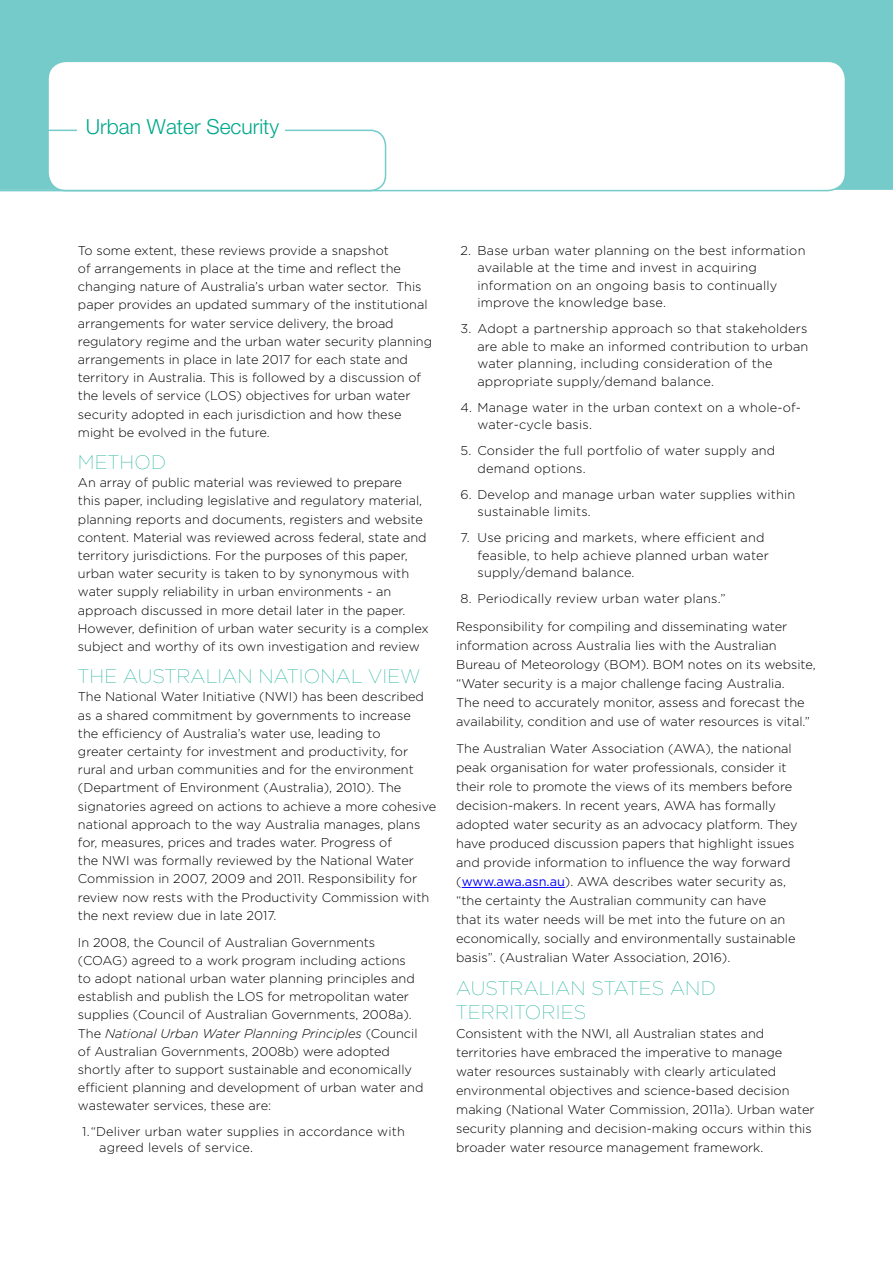
<style>
.page{position:relative;width:893px;height:1263px;background:#fff}
.page>*{position:absolute;margin:0;border:0;box-sizing:border-box;transform-origin:0 0}
.t1{font:300 20.85px "Helvetica Neue";color:#00a88b}
.t2{font:100 19.5px/24.5px "Gotham";letter-spacing:.01em;color:#00a88b}
.t3{font:300 12.75px/18.1px "Gotham";color:#000}
.s1{font-style:italic}
.s2{font-weight:400;color:#00f}
</style>
<div class="page">
<div style="left:0;top:0;width:893px;height:191px;background:#74cbc9"></div>
<div style="left:48px;top:61px;width:797px;height:130px;background:#fff;border-radius:18px"></div>
<div style="left:47px;top:61px;width:799px;height:130px;border:2px solid #74cbc9;border-radius:18px"></div>
<svg style="left:0;top:130px;width:386px;height:61px"></svg>
<div style="left:77px;top:117px;width:208px;height:43px;background:#fff"></div>
<hr style="left:462px;top:887px;width:103px;height:1px;background:#00f">
<h1 class="t1" style="left:86px;top:113px;width:195px">Urban Water Security</h1>
<p class="t3" style="left:78px;top:241px;width:356px">To some extent, these reviews provide a snapshot<br>of arrangements in place at the time and reflect the changing nature of Australia’s urban water sector. This paper provides an updated summary of the institutional arrangements for water service delivery, the broad regulatory regime and the urban water security planning arrangements in place in late 2017 for each state and territory in Australia. This is followed by a discussion of the levels of service (LOS) objectives for urban water security adopted in each jurisdiction and how these might be evolved in the future.</p>
<h2 class="t2" style="left:78px;top:449px;width:90px">M ETHOD</h2>
<p class="t3" style="left:78px;top:473px;width:352px">An array of public material was reviewed to prepare<br>this paper, including legislative and regulatory material, planning reports and documents, registers and website content. Material was reviewed across federal, state and territory jurisdictions. For the purposes of this paper, urban water security is taken to by synonymous with water supply reliability in urban environments - an approach discussed in more detail later in the paper.<br>However, definition of urban water security is a complex subject and worthy of its own investigation and review</p>
<h2 class="t2" style="left:78px;top:663px;width:344px">THE AUSTRALIAN NATI ONAL VI EW</h2>
<p class="t3" style="left:78px;top:687px;width:197px">The National Water I nitiative (NWI</p>
<p class="t3" style="left:78px;top:687px;width:360px;text-indent:214px">) has been described as a shared commitment by governments to increase<br>the efficiency of Australia’s water use, leading to<br>greater certainty for investment and productivity, for rural and urban communities and for the environment (Department of Environment (Australia), 2010). The signatories agreed on actions to achieve a more cohesive national approach to the way Australia manages, plans for, measures, prices and trades water. Progress of<br>the NWI</p>
<p class="t3" style="left:78px;top:851px;width:353px;text-indent:56px">was formally reviewed by the National Water Commission in 2007, 2009 and 2011. Responsibility for review now rests with the Productivity Commission with the next review due in late 2017.</p>
<p class="t3" style="left:78px;top:933px;width:347px">I n 2008, the Council of Australian Governments (COAG) agreed to a work program including actions<br>to adopt national urban water planning principles and establish and publish the LOS for metropolitan water supplies (Council of Australian Governments, 2008a).<br>The <span class="s1">National Urban Water Planning Principles</span> (Council of Australian Governments, 2008b) were adopted shortly after to support sustainable and economically efficient planning and development of urban water and wastewater services, these are:</p>
<p class="t3" style="left:99px;top:1122px;width:307px;line-height:16.6px;text-indent:-17px">1.“Deliver urban water supplies in accordance with agreed levels of service.</p>
<p class="t3" style="left:477px;top:241px;width:329px;line-height:17.5px;text-indent:-17px">2. Base urban water planning on the best information available at the time and invest in acquiring information on an ongoing basis to continually improve the knowledge base.</p>
<p class="t3" style="left:477px;top:320px;width:332px;line-height:17.5px;text-indent:-17px">3. Adopt a partnership approach so that stakeholders are able to make an informed contribution to urban water planning, including consideration of the appropriate supply/demand balance.</p>
<p class="t3" style="left:477px;top:398px;width:325px;line-height:17.5px;text-indent:-17px">4. Manage water in the urban context on a whole-of&shy;water-cycle basis.</p>
<p class="t3" style="left:477px;top:442px;width:299px;line-height:17.5px;text-indent:-17px">5. Consider the full portfolio of water supply and demand options.</p>
<p class="t3" style="left:477px;top:485px;width:319px;line-height:17.5px;text-indent:-17px">6. Develop and manage urban water supplies within sustainable limits.</p>
<p class="t3" style="left:477px;top:528px;width:293px;line-height:17.5px;text-indent:-17px">7. Use pricing and markets, where efficient and feasible, to help achieve planned urban water supply/demand balance.</p>
<p class="t3" style="left:456px;top:585px;width:333px;line-height:27.5px;text-indent:4px">8. Periodically review urban water plans.”<br>Responsibility for compiling and disseminating water</p>
<p class="t3" style="left:456px;top:635px;width:361px;line-height:19px">information across Australia lies with the Australian Bureau of Meteorology (BOM). BOM notes on its website, “Water security is a major challenge facing Australia.<br>The need to accurately monitor, assess and forecast the availability, condition and use of water resources is vital.”</p>
<p class="t3" style="left:456px;top:739px;width:229px">The Australian Water Association (AWA</p>
<p class="t3" style="left:456px;top:739px;width:338px;line-height:19px;text-indent:249px">), the national peak organisation for water professionals, consider it their role to promote the views of its members before decision-makers. I n recent years, AWA</p>
<p class="t3" style="left:456px;top:796px;width:343px;line-height:19px;text-indent:243px">has formally adopted water security as an advocacy platform. They have produced discussion papers that highlight issues and provide information to influence the way forward (<span class="s2">www.awa.asn.au</span>). AWA</p>
<p class="t3" style="left:456px;top:872px;width:341px;line-height:19px;text-indent:157px">describes water security as, “the certainty the Australian community can have<br>that its water needs will be met into the future on an economically, socially and environmentally sustainable basis”. (Australian Water Association, 2016).</p>
<h2 class="t2" style="left:456px;top:975px;width:261px">AUSTRALIAN STATES AND<br>TERRITORI ES</h2>
<p class="t3" style="left:456px;top:1024px;width:135px">Consistent with the NWI</p>
<p class="t3" style="left:456px;top:1024px;width:360px;line-height:19px;text-indent:153px">, all Australian states and territories have embraced the imperative to manage water resources sustainably with clearly articulated environmental objectives and science-based decision making (National Water Commission, 2011a). Urban water security planning and decision-making occurs within this broader water resource management framework.</p>
</div>
